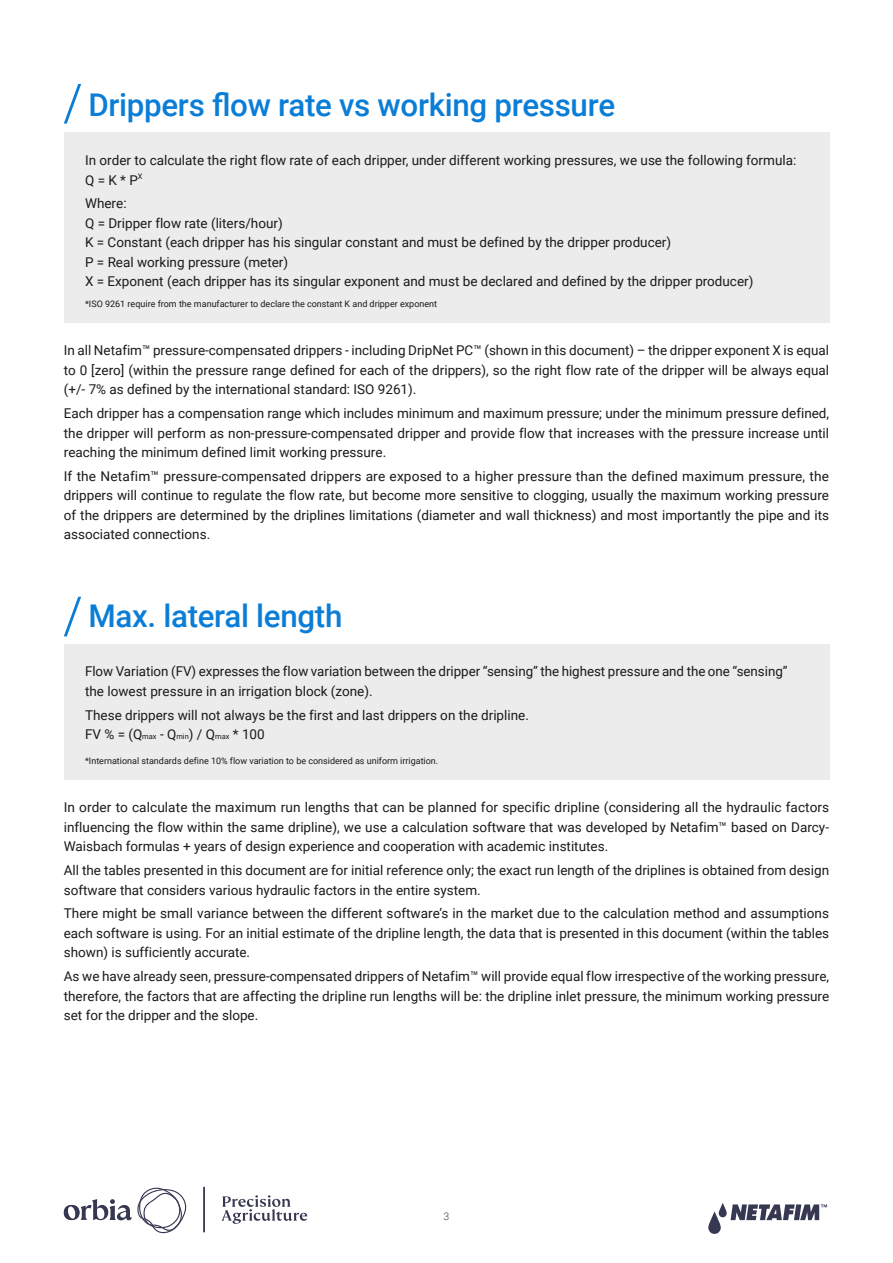
<style>
.page{position:relative;width:893px;height:1263px;background:#fff}
.page>*{position:absolute;margin:0;border:0;box-sizing:border-box;transform-origin:0 0}
.t1{font:500 31.35px "Roboto";letter-spacing:-.01em;color:#0a7dd6}
.t2{font:13.5px/19.5px "Roboto";color:#1a1a1a;text-align:justify}
.t3{font:300 10.5px "Roboto";color:#414042}
.t4{font:9px "Roboto";color:#1a1a1a}
.s1{font-size:7.5px}
</style>
<div class="page">
<div style="left:64px;top:133px;width:765px;height:190px;background:#ececec"></div>
<div style="left:64px;top:644px;width:765px;height:136px;background:#ececec"></div>
<svg style="left:63px;top:84px;width:19px;height:40px"></svg>
<svg style="left:63px;top:596px;width:18px;height:41px"></svg>
<svg style="left:708px;top:1203px;width:119px;height:31px"></svg>
<svg style="left:222px;top:1195px;width:85px;height:29px"></svg>
<svg style="left:64px;top:1187px;width:123px;height:46px"></svg>
<hr style="left:203px;top:1187px;width:2px;height:45px;background:#363750">
<h1 class="t1" style="left:88px;top:83px;width:528px">Drippers flow rate vs working pressure</h1>
<p class="t2" style="left:85px;top:150px;width:713px">In order to calculate the right flow rate of each dripper, under different working pressures, we use the following formula:<br>Q = K * P<sup>X</sup></p>
<p class="t2" style="left:85px;top:193px;width:670px;text-align:left">Where:<br>Q = Dripper flow rate (liters/hour)<br>K = Constant (each dripper has his singular constant and must be defined by the dripper producer)<br>P = Real working pressure (meter)<br>X = Exponent (each dripper has its singular exponent and must be declared and defined by the dripper producer)</p>
<p class="t4" style="left:85px;top:298px;width:354px">*ISO 9261 require from the manufacturer to declare the constant K and dripper exponent</p>
<p class="t2" style="left:64px;top:340px;width:767px">In all Netafim™ pressure-compensated drippers - including DripNet PC™ (shown in this document) – the dripper exponent X is equal to 0 [zero] (within the pressure range defined for each of the drippers), so the right flow rate of the dripper will be always equal (+/- 7% as defined by the international standard: ISO 9261).</p>
<p class="t2" style="left:64px;top:403px;width:767px">Each dripper has a compensation range which includes minimum and maximum pressure; under the minimum pressure defined, the dripper will perform as non-pressure-compensated dripper and provide flow that increases with the pressure increase until reaching the minimum defined limit working pressure.</p>
<p class="t2" style="left:64px;top:466px;width:767px">If the Netafim™ pressure-compensated drippers are exposed to a higher pressure than the defined maximum pressure, the drippers will continue to regulate the flow rate, but become more sensitive to clogging, usually the maximum working pressure of the drippers are determined by the driplines limitations (diameter and wall thickness) and most importantly the pipe and its associated connections.</p>
<h1 class="t1" style="left:88px;top:594px;width:256px">Max. lateral length</h1>
<p class="t2" style="left:85px;top:661px;width:704px">Flow Variation (FV) expresses the flow variation between the dripper “sensing” the highest pressure and the one “sensing” the lowest pressure in an irrigation block (zone).</p>
<p class="t2" style="left:85px;top:705px;width:445px">These drippers will not always be the first and last drippers on the dripline.<br>FV % = (Q<span class="s1">max</span> - Q<span class="s1">min</span>) / Q<span class="s1">max</span> * 100</p>
<p class="t4" style="left:85px;top:755px;width:355px">*International standards define 10% flow variation to be considered as uniform irrigation.</p>
<p class="t2" style="left:64px;top:797px;width:767px">In order to calculate the maximum run lengths that can be planned for specific dripline (considering all the hydraulic factors influencing the flow within the same dripline), we use a calculation software that was developed by Netafim™ based on Darcy-Waisbach formulas + years of design experience and cooperation with academic institutes.</p>
<p class="t2" style="left:64px;top:860px;width:767px">All the tables presented in this document are for initial reference only; the exact run length of the driplines is obtained from design software that considers various hydraulic factors in the entire system.</p>
<p class="t2" style="left:64px;top:903px;width:767px">There might be small variance between the different software’s in the market due to the calculation method and assumptions each software is using. For an initial estimate of the dripline length, the data that is presented in this document (within the tables shown) is sufficiently accurate.</p>
<p class="t2" style="left:64px;top:966px;width:767px">As we have already seen, pressure-compensated drippers of Netafim™ will provide equal flow irrespective of the working pressure, therefore, the factors that are affecting the dripline run lengths will be: the dripline inlet pressure, the minimum working pressure set for the dripper and the slope.</p>
<p class="t3" style="left:444px;top:1209px;width:7px">3</p>
</div>
